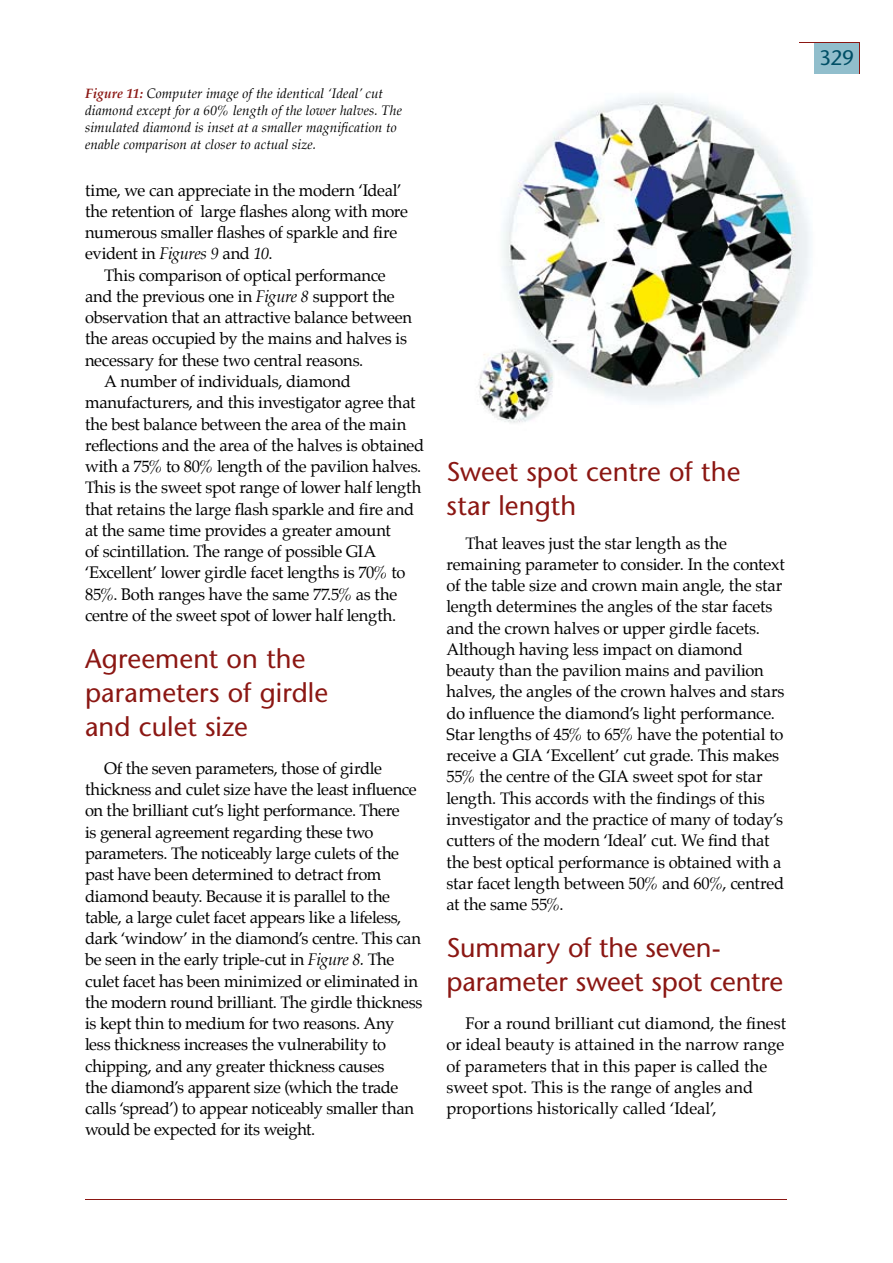
<style>
.page{position:relative;width:893px;height:1263px;background:#fff}
.page>*{position:absolute;margin:0;border:0;box-sizing:border-box;transform-origin:0 0}
.t1{font:27px/34px "Stone Sans";color:#8b1713}
.t2{font:21px "Stone Sans";color:#004f66}
.t3{font:16.5px/21.3px "Palatino";letter-spacing:-.015em;color:#000}
.t4{font:italic 13.5px/17px "Palatino";letter-spacing:.01em;color:#000}
.s1{font-weight:700;color:#8b1713}
.s2{font-style:italic}
</style>
<div class="page">
<div style="left:814px;top:43px;width:45px;height:31px;background:#91becc"></div>
<hr style="left:85px;top:1199px;width:702px;height:1px;background:#8b1713">
<hr style="left:799px;top:43px;width:60px;height:1px;background:#8b1713">
<hr style="left:859px;top:43px;width:1px;height:31px;background:#8b1713">
<img style="left:478px;top:96px;width:332px;height:327px">
<p class="t4" style="left:85px;top:86px;width:319px"><span class="s1">Figure 11:</span> Computer image of the identical ‘Ideal’ cut diamond except for a 60% length of the lower halves. The simulated diamond is inset at a smaller magnification to enable comparison at closer to actual size.</p>
<p class="t3" style="left:85px;top:181px;width:325px">time, we can appreciate in the modern ‘Ideal’ the retention of large flashes along with more numerous smaller flashes of sparkle and fire evident in <span class="s2">Figures 9</span> and <span class="s2">10</span>.</p>
<p class="t3" style="left:104px;top:266px;width:283px">This comparison of optical performance</p>
<p class="t3" style="left:85px;top:287px;width:311px">and the previous one in <span class="s2">Figure 8</span> support the</p>
<p class="t3" style="left:85px;top:308px;width:329px">observation that an attractive balance between</p>
<p class="t3" style="left:85px;top:330px;width:324px">the areas occupied by the mains and halves is</p>
<p class="t3" style="left:85px;top:351px;width:280px">necessary for these two central reasons.</p>
<p class="t3" style="left:104px;top:372px;width:248px">A number of individuals, diamond</p>
<p class="t3" style="left:85px;top:393px;width:332px">manufacturers, and this investigator agree that</p>
<p class="t3" style="left:85px;top:415px;width:323px">the best balance between the area of the main</p>
<p class="t3" style="left:85px;top:436px;width:341px">reflections and the area of the halves is obtained</p>
<p class="t3" style="left:85px;top:457px;width:338px">with a 75% to 80% length of the pavilion halves.</p>
<p class="t3" style="left:85px;top:478px;width:338px">This is the sweet spot range of lower half length</p>
<p class="t3" style="left:85px;top:500px;width:331px">that retains the large flash sparkle and fire and</p>
<p class="t3" style="left:85px;top:521px;width:307px">at the same time provides a greater amount</p>
<p class="t3" style="left:85px;top:542px;width:293px">of scintillation. The range of possible GIA</p>
<p class="t3" style="left:85px;top:563px;width:322px">‘Excellent’ lower girdle facet lengths is 70% to</p>
<p class="t3" style="left:85px;top:585px;width:314px">85%. Both ranges have the same 77.5% as the</p>
<p class="t3" style="left:85px;top:606px;width:313px">centre of the sweet spot of lower half length.</p>
<h1 class="t1" style="left:85px;top:641px;width:245px">Agreement on the parameters of girdle and culet size</h1>
<p class="t3" style="left:85px;top:759px;width:339px;text-indent:19px">Of the seven parameters, those of girdle thickness and culet size have the least influence on the brilliant cut’s light performance. There<br>is general agreement regarding these two parameters. The noticeably large culets of the past have been determined to detract from diamond beauty. Because it is parallel to the table, a large culet facet appears like a lifeless, dark ‘window’ in the diamond’s centre. This can be seen in the early triple-cut in <span class="s2">Figure 8.</span> The culet facet has been minimized or eliminated in the modern round brilliant. The girdle thickness is kept thin to medium for two reasons. Any less thickness increases the vulnerability to chipping, and any greater thickness causes<br>the diamond’s apparent size (which the trade calls ‘spread’) to appear noticeably smaller than would be expected for its weight.</p>
<h1 class="t1" style="left:446px;top:454px;width:295px">Sweet spot centre of the star length</h1>
<p class="t3" style="left:446px;top:534px;width:340px;text-indent:19px">That leaves just the star length as the remaining parameter to consider. In the context of the table size and crown main angle, the star length determines the angles of the star facets and the crown halves or upper girdle facets.<br>Although having less impact on diamond beauty than the pavilion mains and pavilion halves, the angles of the crown halves and stars do influence the diamond’s light performance.<br>Star lengths of 45% to 65% have the potential to receive a GIA ‘Excellent’ cut grade. This makes 55% the centre of the GIA sweet spot for star length. This accords with the findings of this investigator and the practice of many of today’s cutters of the modern ‘Ideal’ cut. We find that the best optical performance is obtained with a star facet length between 50% and 60%, centred at the same 55%.</p>
<h1 class="t1" style="left:446px;top:930px;width:338px">Summary of the seven&shy;parameter sweet spot centre</h1>
<p class="t3" style="left:446px;top:1014px;width:341px;text-indent:19px">For a round brilliant cut diamond, the finest or ideal beauty is attained in the narrow range of parameters that in this paper is called the sweet spot. This is the range of angles and proportions historically called ‘Ideal’,</p>
<p class="t2" style="left:819px;top:45px;width:37px">329</p>
</div>
